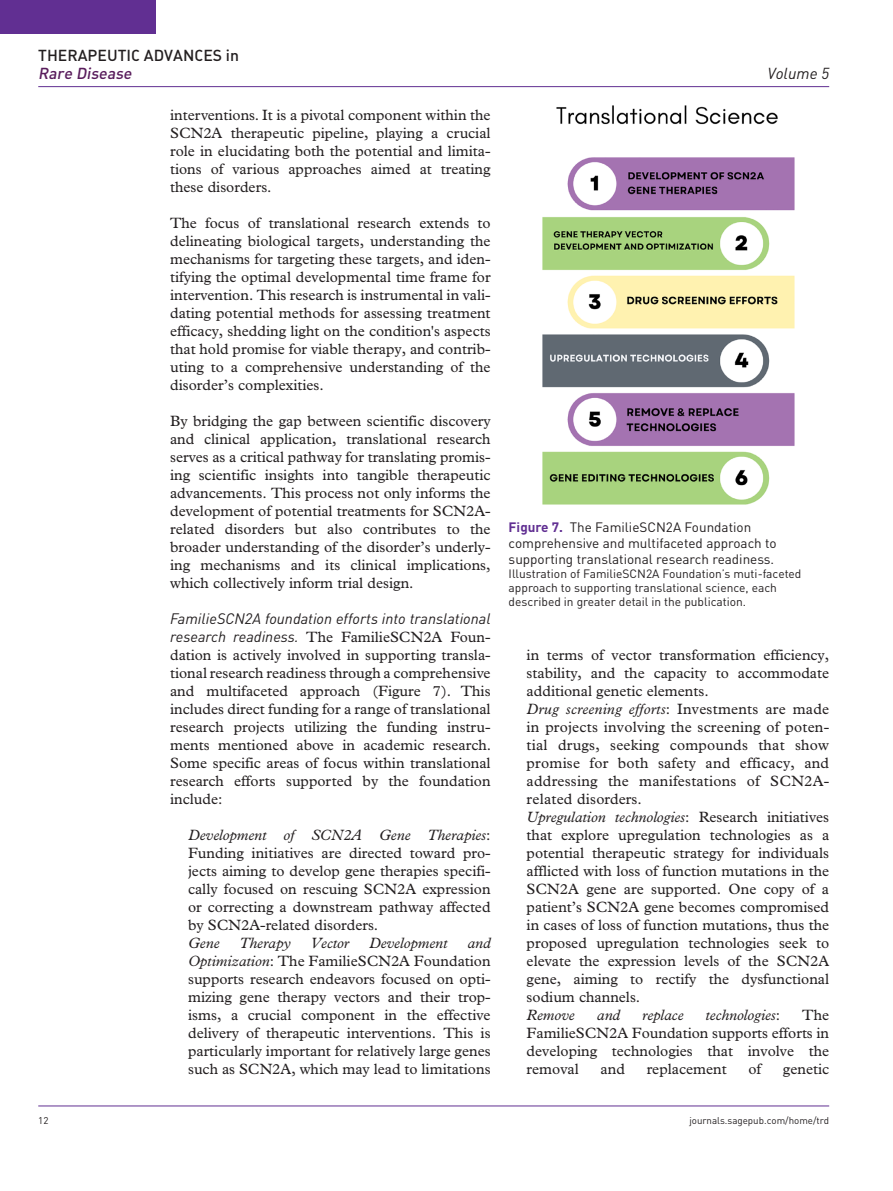
<style>
.page{position:relative;width:893px;height:1191px;background:#fff}
.page>*{position:absolute;margin:0;border:0;box-sizing:border-box;transform-origin:0 0}
.t1{font:15.75px "DIN Medium Alternate";color:#231f20}
.t2{font:italic 15.75px "DIN Medium Alternate";color:#591d5c}
.t3{font:italic 15.75px "DIN";color:#231f20}
.t4{font:15px/18px "Plantin Std";color:#231f20;text-align:justify}
.t5{font:italic 15px "Plantin Std";color:#231f20}
.t6{font:italic 15px "DIN";color:#231f20}
.t7{font:13.5px/15.8px "DIN";color:#231f20}
.t8{font:12px/14.2px "DIN";color:#231f20}
.t9{font:9.75px "DIN";color:#231f20}
.s1{font-family:"DIN";font-style:italic}
.s2{font-style:italic}
.s3{font-weight:700;color:#612f92}
.s4{font-style:normal}
</style>
<div class="page">
<hr style="left:38px;top:1105px;width:791px;height:1px;background:#612f92">
<div style="left:0;top:0;width:155px;height:34px;background:#612f92"></div>
<hr style="left:38px;top:86px;width:791px;height:1px;background:#612f92">
<img style="left:543px;top:106px;width:252px;height:398px">
<p class="t1" style="left:38px;top:45px;width:202px">THERAPEUTIC ADVANCES IN</p>
<p class="t2" style="left:38px;top:63px;width:98px">Rare Disease</p>
<p class="t4" style="left:170px;top:106px;width:322px">interventions. It is a pivotal component within the SCN2A therapeutic pipeline, playing a crucial role in elucidating both the potential and limita&shy;tions of various approaches aimed at treating these disorders.</p>
<p class="t4" style="left:170px;top:214px;width:322px">The focus of translational research extends to delineating biological targets, understanding the mechanisms for targeting these targets, and iden&shy;tifying the optimal developmental time frame for intervention. This research is instrumental in vali&shy;dating potential methods for assessing treatment efficacy, shedding light on the condition's aspects that hold promise for viable therapy, and contrib&shy;uting to a comprehensive understanding of the disorder’s complexities.</p>
<p class="t4" style="left:170px;top:412px;width:322px">By bridging the gap between scientific discovery and clinical application, translational research serves as a critical pathway for translating promis&shy;ing scientific insights into tangible therapeutic advancements. This process not only informs the development of potential treatments for SCN2A&shy;related disorders but also contributes to the broader understanding of the disorder’s underly&shy;ing mechanisms and its clinical implications, which collectively inform trial design.</p>
<p class="t6" style="left:170px;top:609px;width:322px">FamilieSCN2A foundation efforts into translational</p>
<p class="t4" style="left:170px;top:628px;width:323px"><span class="s1">research readiness.</span> The FamilieSCN2A Foun&shy;dation is actively involved in supporting transla&shy;tional research readiness through a comprehensive and multifaceted approach (Figure 7). This includes direct funding for a range of translational research projects utilizing the funding instru&shy;ments mentioned above in academic research.<br>Some specific areas of focus within translational research efforts supported by the foundation include:</p>
<p class="t4" style="left:188px;top:826px;width:304px"><span class="s2">Development of SCN2A Gene Therapies</span>:<br>Funding initiatives are directed toward pro&shy;jects aiming to develop gene therapies specifi&shy;cally focused on rescuing SCN2A expression or correcting a downstream pathway affected by SCN2A-related disorders.</p>
<p class="t5" style="left:188px;top:934px;width:33px">Gene</p>
<p class="t5" style="left:239px;top:934px;width:53px">Therapy</p>
<p class="t5" style="left:310px;top:934px;width:40px">Vector</p>
<p class="t5" style="left:369px;top:934px;width:80px">Development</p>
<p class="t4" style="left:188px;top:934px;width:304px;text-indent:279px"><span class="s2">and Optimization</span>: The FamilieSCN2A Foundation supports research endeavors focused on opti&shy;mizing gene therapy vectors and their trop&shy;isms, a crucial component in the effective delivery of therapeutic interventions. This is particularly important for relatively large genes such as SCN2A, which may lead to limitations</p>
<p class="t3" style="left:768px;top:63px;width:63px">Volume 5</p>
<p class="t7" style="left:509px;top:519px;width:270px"><span class="s3">Figure 7.</span> The FamilieSCN2A Foundation comprehensive and multifaceted approach to supporting translational research readiness.</p>
<p class="t8" style="left:509px;top:566px;width:294px">Illustration of FamilieSCN2A Foundation’s muti-faceted approach to supporting translational science, each described in greater detail in the publication.</p>
<p class="t4" style="left:527px;top:646px;width:304px;text-align:left">in terms of vector transformation efficiency, stability, and the capacity to accommodate additional genetic elements.<br><span class="s2">Drug screening efforts</span>: Investments are made in projects involving the screening of poten&shy;tial drugs, seeking compounds that show promise for both safety and efficacy, and addressing the manifestations of SCN2A&shy;related disorders.<br><span class="s2">Upregulation technologies</span>: Research initiatives that explore upregulation technologies as a potential therapeutic strategy for individuals afflicted with loss of function mutations in the SCN2A gene are supported. One copy of a patient’s SCN2A gene becomes compromised in cases of loss of function mutations, thus the proposed upregulation technologies seek to elevate the expression levels of the SCN2A gene, aiming to rectify the dysfunctional sodium channels.</p>
<p class="t5" style="left:527px;top:1006px;width:50px">Remove</p>
<p class="t5" style="left:597px;top:1006px;width:25px">and</p>
<p class="t5" style="left:642px;top:1006px;width:43px">replace</p>
<p class="t5" style="left:705px;top:1006px;width:76px">technologies<span class="s4">:</span></p>
<p class="t4" style="left:527px;top:1006px;width:304px;text-indent:276px">The FamilieSCN2A Foundation supports efforts in developing technologies that involve the removal</p>
<p class="t4" style="left:601px;top:1060px;width:26px">and</p>
<p class="t4" style="left:647px;top:1060px;width:81px">replacement</p>
<p class="t4" style="left:748px;top:1060px;width:14px">of</p>
<p class="t4" style="left:783px;top:1060px;width:48px">genetic</p>
<p class="t9" style="left:38px;top:1114px;width:12px">12</p>
<p class="t9" style="left:689px;top:1114px;width:141px">journals.sagepub.com/home/trd</p>
</div>
